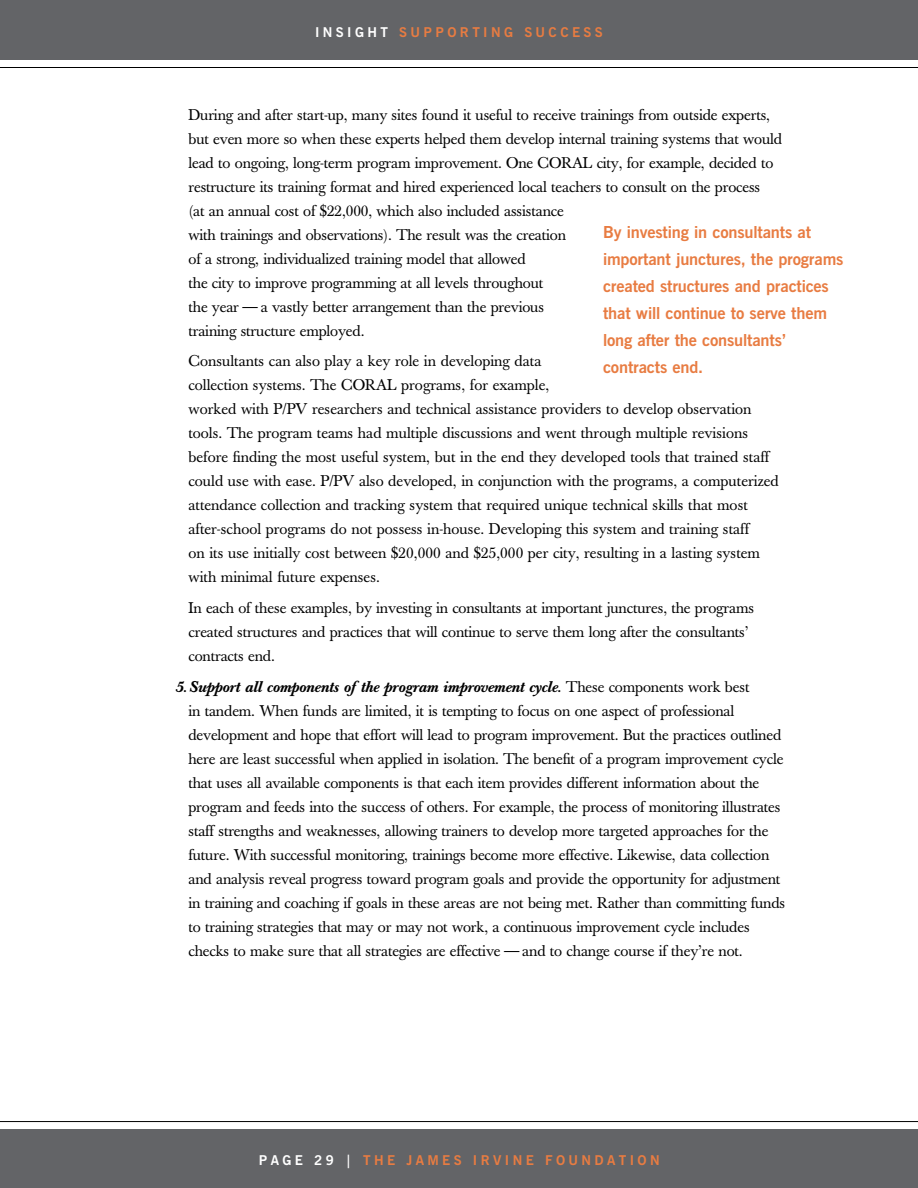
<style>
.page{position:relative;width:918px;height:1188px;background:#fff}
.page>*{position:absolute;margin:0;border:0;box-sizing:border-box;transform-origin:0 0}
.t1{font:700 16.5px/27px "News Gothic BT";letter-spacing:-.01em;color:#e87c42}
.t2{font:15.3px/24px "Baskerville";letter-spacing:-.01em;color:#000}
.t3{font:italic 15.3px "Baskerville Book Med";color:#000}
.t4{font:700 13.5px "News Gothic BT";letter-spacing:.25em;color:#e87c42}
.s1{color:#fff}
.s2{font-family:"New Baskerville"}
.s3{font-family:"Baskerville";font-style:normal}
</style>
<div class="page">
<hr style="left:0;top:67px;width:918px;height:1px;background:#000">
<div style="left:0;top:0;width:918px;height:59px;background:#636467"></div>
<div style="left:0;top:1130px;width:918px;height:58px;background:#636467"></div>
<hr style="left:0;top:1121px;width:918px;height:1px;background:#000">
<p class="t4" style="left:315px;top:24px;width:289px"><span class="s1">insight</span> Supporting Success</p>
<p class="t2" style="left:188px;top:103px;width:595px">During and after start-up, many sites found it useful to receive trainings from outside experts, but even more so when these experts helped them develop internal training systems that would lead to ongoing, long-term program improvement. One CORAL city, for example, decided to restructure its training format and hired experienced local teachers to consult on the process<br>(at an annual cost of $22,000, which also included assistance<br>with trainings and observations). The result was the creation<br>of a strong, individualized training model that allowed<br>the city to improve programming at all levels throughout<br>the year <span class="s2">—</span> a vastly better arrangement than the previous<br>training structure employed.</p>
<p class="t2" style="left:188px;top:350px;width:592px">Consultants can also play a key role in developing data<br>collection systems. The CORAL programs, for example,<br>worked with P/PV researchers and technical assistance providers to develop observation tools. The program teams had multiple discussions and went through multiple revisions before finding the most useful system, but in the end they developed tools that trained staff could use with ease. P/PV also developed, in conjunction with the programs, a computerized attendance collection and tracking system that required unique technical skills that most after-school programs do not possess in-house. Developing this system and training staff<br>on its use initially cost between $20,000 and $25,000 per city, resulting in a lasting system with minimal future expenses.</p>
<p class="t2" style="left:188px;top:596px;width:567px">In each of these examples, by investing in consultants at important junctures, the programs created structures and practices that will continue to serve them long after the consultants’ contracts end.</p>
<p class="t3" style="left:176px;top:678px;width:575px">5.Support all components of the program improvement cycle. <span class="s3">These components work best</span></p>
<p class="t2" style="left:188px;top:699px;width:598px">in tandem. When funds are limited, it is tempting to focus on one aspect of professional development and hope that effort will lead to program improvement. But the practices outlined here are least successful when applied in isolation. The benefit of a program improvement cycle that uses all available components is that each item provides different information about the program and feeds into the success of others. For example, the process of monitoring illustrates staff strengths and weaknesses, allowing trainers to develop more targeted approaches for the future. With successful monitoring, trainings become more effective. Likewise, data collection and analysis reveal progress toward program goals and provide the opportunity for adjustment in training and coaching if goals in these areas are not being met. Rather than committing funds to training strategies that may or may not work, a continuous improvement cycle includes checks to make sure that all strategies are effective <span class="s2">—</span> and to change course if they’re not.</p>
<p class="t1" style="left:603px;top:219px;width:242px">By investing in consultants at important junctures, the programs created structures and practices that will continue to serve them long after the consultants’ contracts end.</p>
<p class="t4" style="left:259px;top:1152px;width:403px"><span class="s1">page 29 |</span> the james irvine foundation</p>
</div>
